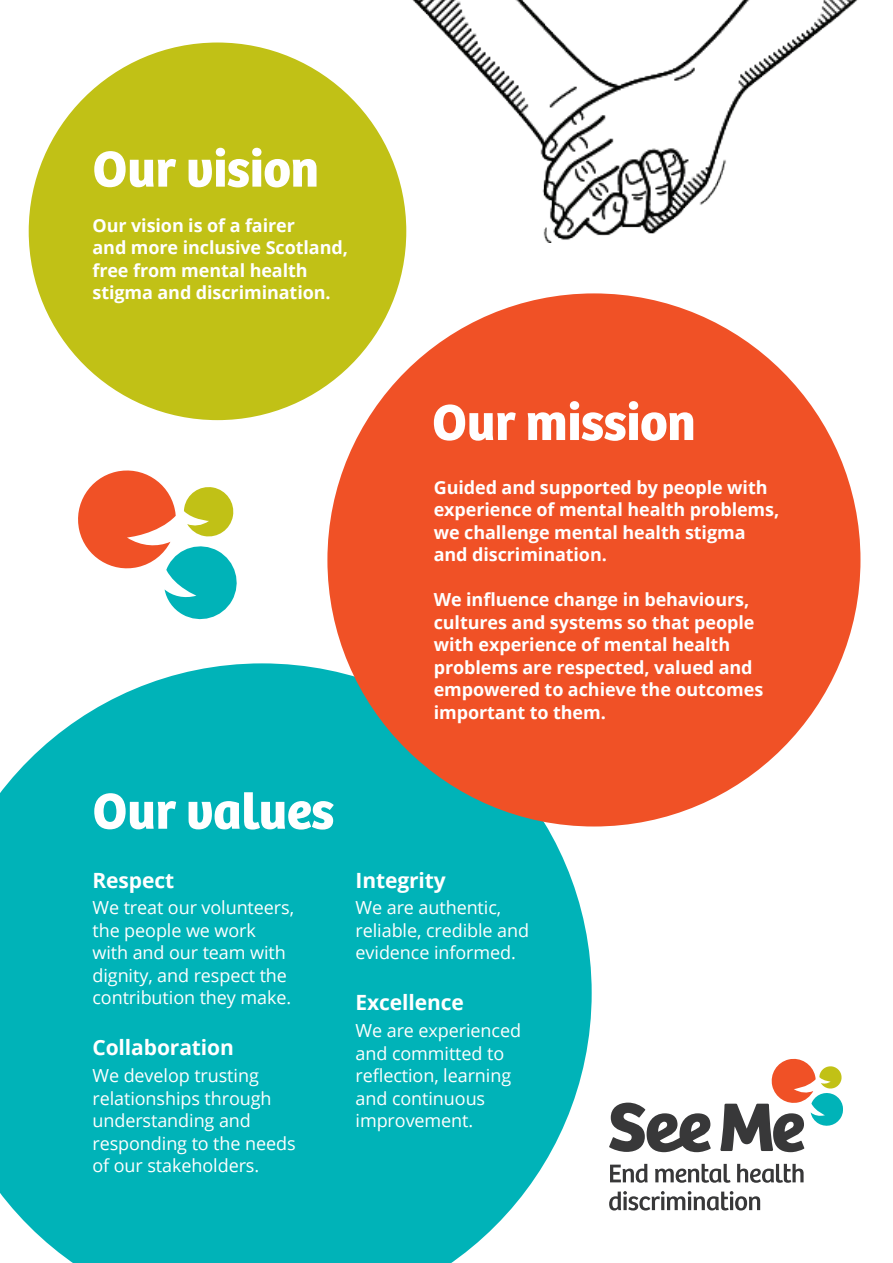
<style>
.page{position:relative;width:893px;height:1263px;background:#fff}
.page>*{position:absolute;margin:0;border:0;box-sizing:border-box;transform-origin:0 0}
.t1{font:700 52.5px "Bree";letter-spacing:-.005em;color:#fff}
.t2{font:700 21px "Open Sans";letter-spacing:-.005em;color:#fff}
.t3{font:700 18px/22.5px "Open Sans";letter-spacing:-.005em;color:#fff}
.t4{font:18px/22.5px "Open Sans";letter-spacing:-.005em;color:#fff}
</style>
<div class="page">
<div style="left:29px;top:43px;width:377px;height:377px;background:#c1c116;border-radius:50%"></div>
<svg style="left:0;top:663px;width:592px;height:600px;background:#14b9bd"></svg>
<svg style="left:610px;top:1164px;width:38px;height:19px"></svg>
<svg style="left:655px;top:1164px;width:76px;height:19px"></svg>
<svg style="left:737px;top:1164px;width:67px;height:19px"></svg>
<svg style="left:609px;top:1191px;width:151px;height:19px"></svg>
<svg style="left:609px;top:1102px;width:102px;height:50px"></svg>
<svg style="left:720px;top:1059px;width:123px;height:93px"></svg>
<img style="left:412px;top:0;width:446px;height:243px">
<div style="left:327px;top:293px;width:533px;height:533px;background:#f05126;border-radius:50%"></div>
<svg style="left:78px;top:470px;width:159px;height:150px"></svg>
<h1 class="t1" style="left:92px;top:137px;width:228px">Our vision</h1>
<p class="t3" style="left:92px;top:213px;width:257px">Our vision is of a fairer<br>and more inclusive Scotland, free from mental health stigma and discrimination.</p>
<h1 class="t1" style="left:432px;top:391px;width:265px">Our mission</h1>
<p class="t3" style="left:434px;top:476px;width:347px">Guided and supported by people with experience of mental health problems, we challenge mental health stigma and discrimination.</p>
<p class="t3" style="left:434px;top:588px;width:331px">We influence change in behaviours, cultures and systems so that people with experience of mental health problems are respected, valued and empowered to achieve the outcomes important to them.</p>
<h1 class="t1" style="left:92px;top:779px;width:243px">Our values</h1>
<p class="t2" style="left:92px;top:865px;width:83px">Respect</p>
<p class="t4" style="left:92px;top:896px;width:203px">We treat our volunteers, the people we work with and our team with dignity, and respect the contribution they make.</p>
<p class="t2" style="left:92px;top:1033px;width:143px">Collaboration</p>
<p class="t4" style="left:92px;top:1064px;width:205px">We develop trusting relationships through understanding and responding to the needs of our stakeholders.</p>
<p class="t2" style="left:356px;top:865px;width:92px">Integrity</p>
<p class="t4" style="left:356px;top:896px;width:175px">We are authentic, reliable, credible and evidence informed.</p>
<p class="t2" style="left:356px;top:988px;width:110px">Excellence</p>
<p class="t4" style="left:356px;top:1019px;width:167px">We are experienced and committed to reflection, learning and continuous improvement.</p>
</div>
